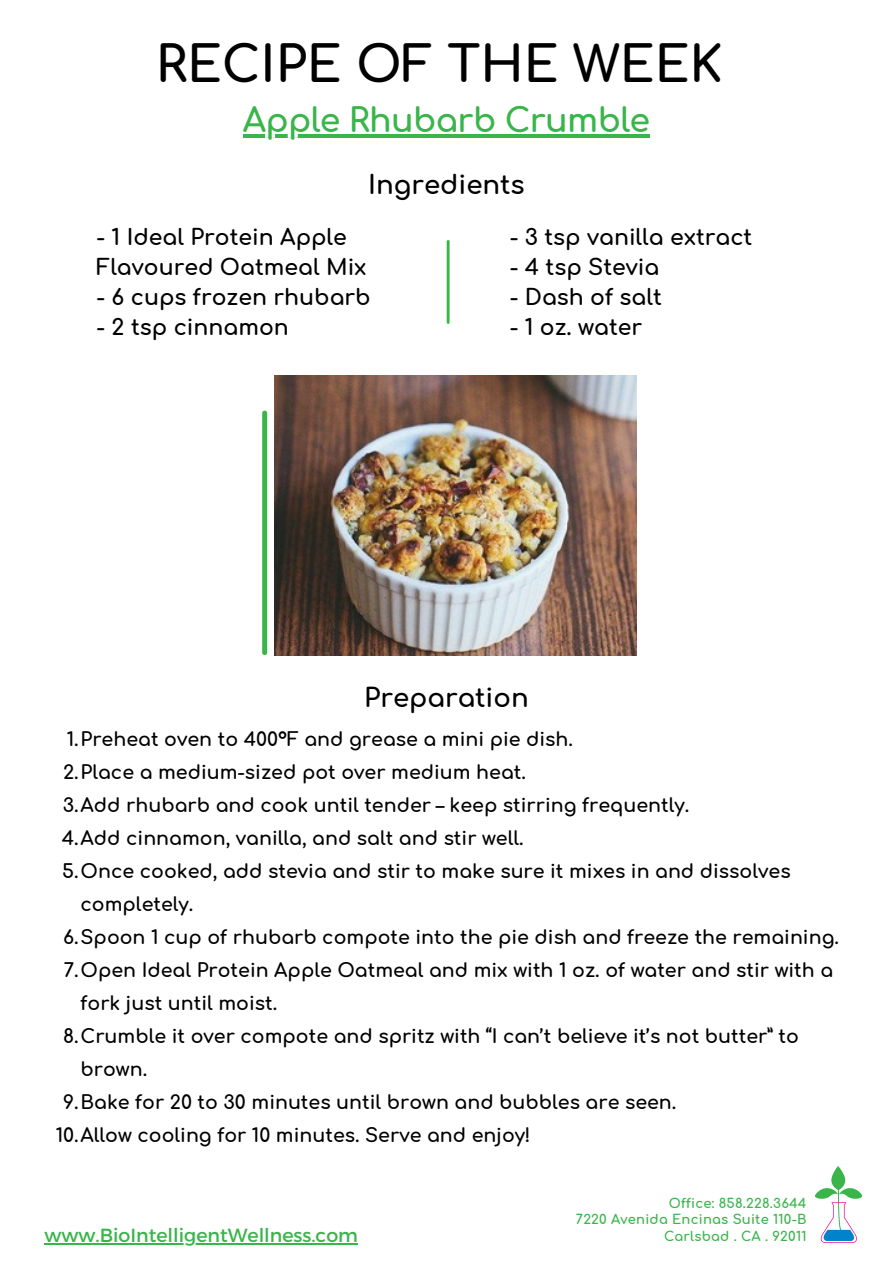
<style>
.page{position:relative;width:893px;height:1263px;background:#fff}
.page>*{position:absolute;margin:0;border:0;box-sizing:border-box;transform-origin:0 0}
.t1{font:700 49.8px "Comfortaa";color:#000}
.t2{font:700 33.2px "Comfortaa";letter-spacing:-.02em;color:#39b54a}
.t3{font:700 26px "Comfortaa";color:#000}
.t4{font:700 22px/30px "Comfortaa";color:#000}
.t5{font:700 19px/33px "Comfortaa";color:#000}
.t6{font:19px "Montserrat";color:#39b54a}
.t7{font:700 13.2px "Comfortaa";letter-spacing:.015em;color:#39b54a}
</style>
<div class="page">
<div style="left:262px;top:413px;width:5px;height:240px;background:#39b54a"></div>
<hr style="left:446px;top:241px;width:3px;height:81px;background:#39b54a">
<img style="left:815px;top:1166px;width:47px;height:77px">
<img style="left:274px;top:375px;width:362px;height:281px">
<hr style="left:45px;top:1243px;width:313px;height:2px;background:#39b54a">
<hr style="left:243px;top:134px;width:406px;height:3px;background:#39b54a">
<p class="t1" style="left:156px;top:38px;width:568px">RECIPE OF THE WEEK</p>
<p class="t2" style="left:243px;top:103px;width:409px">Apple Rhubarb Crumble</p>
<p class="t3" style="left:368px;top:171px;width:158px">Ingredients</p>
<p class="t4" style="left:97px;top:223px;width:271px">- 1 Ideal Protein Apple<br>Flavoured Oatmeal Mix</p>
<p class="t4" style="left:97px;top:283px;width:275px">- 6 cups frozen rhubarb</p>
<p class="t4" style="left:97px;top:313px;width:194px">- 2 tsp cinnamon</p>
<p class="t4" style="left:509px;top:223px;width:244px">- 3 tsp vanilla extract</p>
<p class="t4" style="left:509px;top:253px;width:151px">- 4 tsp Stevia</p>
<p class="t4" style="left:509px;top:283px;width:154px">- Dash of salt</p>
<p class="t4" style="left:509px;top:313px;width:134px">- 1 oz. water</p>
<p class="t3" style="left:364px;top:684px;width:166px">Preparation</p>
<p class="t5" style="left:67px;top:723px;width:508px">1.Preheat oven to 400°F and grease a mini pie dish.</p>
<p class="t5" style="left:63px;top:756px;width:464px">2.Place a medium-sized pot over medium heat.</p>
<p class="t5" style="left:63px;top:789px;width:628px">3.Add rhubarb and cook until tender – keep stirring frequently.</p>
<p class="t5" style="left:62px;top:822px;width:463px">4.Add cinnamon, vanilla, and salt and stir well.</p>
<p class="t5" style="left:81px;top:855px;width:711px;text-indent:-18px">5.Once cooked, add stevia and stir to make sure it mixes in and dissolves completely.</p>
<p class="t5" style="left:63px;top:921px;width:777px">6.Spoon 1 cup of rhubarb compote into the pie dish and freeze the remaining.</p>
<p class="t5" style="left:81px;top:954px;width:754px;text-indent:-17px">7.Open Ideal Protein Apple Oatmeal and mix with 1 oz. of water and stir with a fork just until moist.</p>
<p class="t5" style="left:81px;top:1020px;width:720px;text-indent:-17px">8.Crumble it over compote and spritz with “I can’t believe it’s not butter” to brown.</p>
<p class="t5" style="left:63px;top:1086px;width:614px">9.Bake for 20 to 30 minutes until brown and bubbles are seen.</p>
<p class="t5" style="left:56px;top:1119px;width:476px">10.Allow cooling for 10 minutes. Serve and enjoy!</p>
<p class="t6" style="left:45px;top:1223px;width:315px">www.BioIntelligentWellness.com</p>
<p class="t7" style="left:669px;top:1196px;width:139px">Office: 858.228.3644</p>
<p class="t7" style="left:576px;top:1213px;width:232px">7220 Avenida Encinas Suite 110-B</p>
<p class="t7" style="left:664px;top:1229px;width:144px">Carlsbad . CA . 92011</p>
</div>
